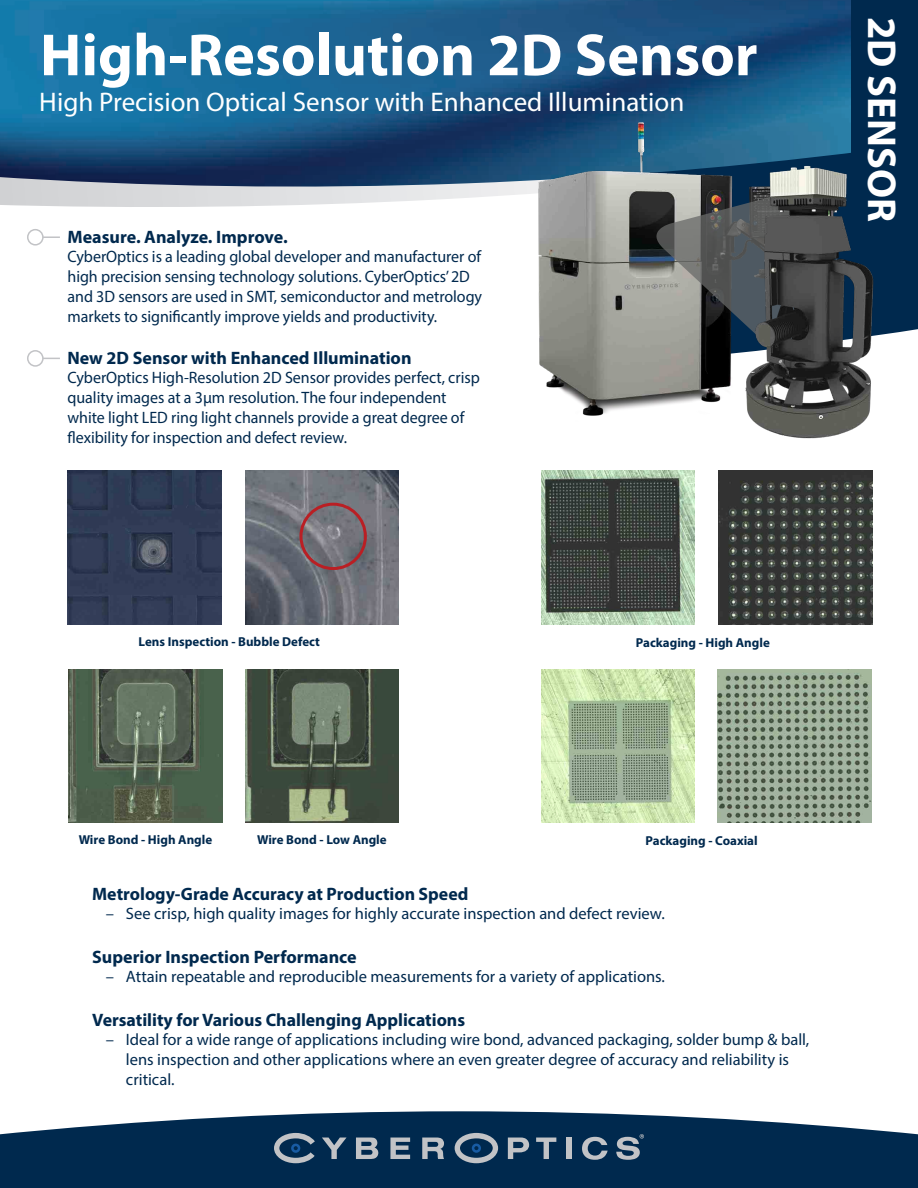
<style>
.page{position:relative;width:918px;height:1188px;background:#fff}
.page>*{position:absolute;margin:0;border:0;box-sizing:border-box;transform-origin:0 0}
.t1{font:700 60px "Myriad Pro";color:#fff}
.t2{font:700 40.5px "Myriad Pro";color:#fff}
.t3{font:27px "Myriad Pro";color:#fff}
.t4{font:700 18px "Myriad Pro";color:#00294e}
.t5{font:16.5px/19.8px "Myriad Pro";color:#00294e}
.t6{font:700 12.9px "Myriad Pro";color:#00294e}
</style>
<div class="page">
<svg style="left:0;top:189px;width:533px;height:18px"></svg>
<div style="left:904px;top:189px;width:14px;height:143px;background:#00294e"></div>
<img style="left:0;top:0;width:918px;height:189px">
<svg style="left:0;top:1111px;width:918px;height:77px;background:#1d4162"></svg>
<div style="left:851px;top:0;width:67px;height:168px;background:#00294e"></div>
<svg style="left:322px;top:1138px;width:25px;height:21px"></svg>
<svg style="left:356px;top:1138px;width:22px;height:21px"></svg>
<svg style="left:390px;top:1138px;width:20px;height:21px"></svg>
<svg style="left:422px;top:1138px;width:22px;height:21px"></svg>
<svg style="left:508px;top:1138px;width:21px;height:21px"></svg>
<svg style="left:536px;top:1138px;width:20px;height:21px"></svg>
<div style="left:566px;top:1138px;width:6px;height:21px;background:#c2c3c6"></div>
<svg style="left:582px;top:1137px;width:26px;height:23px"></svg>
<svg style="left:455px;top:1133px;width:43px;height:30px"></svg>
<svg style="left:616px;top:1134px;width:28px;height:26px"></svg>
<svg style="left:274px;top:1133px;width:41px;height:30px"></svg>
<div style="left:27px;top:350px;width:17px;height:17px;border:2px solid #c2c3c6;border-radius:50%"></div>
<svg style="left:43px;top:358px;width:17px;height:1px"></svg>
<div style="left:27px;top:229px;width:17px;height:17px;border:2px solid #c2c3c6;border-radius:50%"></div>
<svg style="left:43px;top:236px;width:17px;height:2px"></svg>
<img style="left:533px;top:117px;width:317px;height:299px">
<svg style="left:644px;top:180px;width:82px;height:177px;background:#70706d"></svg>
<img style="left:726px;top:154px;width:178px;height:285px">
<img style="left:245px;top:669px;width:154px;height:154px">
<img style="left:69px;top:669px;width:153px;height:154px">
<img style="left:67px;top:471px;width:154px;height:153px">
<img style="left:245px;top:471px;width:154px;height:153px">
<div style="left:299px;top:503px;width:68px;height:67px;border:3px solid #ba1f24;border-radius:50%"></div>
<img style="left:541px;top:471px;width:154px;height:153px">
<img style="left:719px;top:471px;width:153px;height:153px">
<img style="left:541px;top:669px;width:154px;height:154px">
<img style="left:717px;top:669px;width:154px;height:154px">
<h1 class="t1" style="left:40px;top:16px;width:719px">High-Resolution 2D Sensor</h1>
<h3 class="t3" style="left:39px;top:86px;width:647px">High Precision Optical Sensor with Enhanced Illumination</h3>
<p class="t4" style="left:68px;top:225px;width:222px">Measure. Analyze. Improve.</p>
<p class="t5" style="left:68px;top:247px;width:416px">CyberOptics is a leading global developer and manufacturer of high precision sensing technology solutions. CyberOptics’ 2D and 3D sensors are used in SMT, semiconductor and metrology markets to significantly improve yields and productivity.</p>
<p class="t4" style="left:68px;top:346px;width:346px">New 2D Sensor with Enhanced Illumination</p>
<p class="t5" style="left:68px;top:368px;width:414px">CyberOptics High-Resolution 2D Sensor provides perfect, crisp quality images at a 3µm resolution. The four independent white light LED ring light channels provide a great degree of flexibility for inspection and defect review.</p>
<h2 class="t2" style="left:908px;top:16px;width:207px;rotate:90deg">2D SENSOR</h2>
<p class="t6" style="left:139px;top:633px;width:183px">Lens Inspection - Bubble Defect</p>
<p class="t6" style="left:636px;top:634px;width:136px">Packaging - High Angle</p>
<p class="t6" style="left:79px;top:831px;width:135px">Wire Bond - High Angle</p>
<p class="t6" style="left:257px;top:831px;width:131px">Wire Bond - Low Angle</p>
<p class="t6" style="left:646px;top:833px;width:114px">Packaging - Coaxial</p>
<p class="t4" style="left:92px;top:882px;width:378px">Metrology-Grade Accuracy at Production Speed</p>
<p class="t5" style="left:106px;top:904px;width:561px">– See crisp, high quality images for highly accurate inspection and defect review.</p>
<p class="t4" style="left:92px;top:945px;width:266px">Superior Inspection Performance</p>
<p class="t5" style="left:106px;top:967px;width:561px">– Attain repeatable and reproducible measurements for a variety of applications.</p>
<p class="t4" style="left:92px;top:1008px;width:374px">Versatility for Various Challenging Applications</p>
<p class="t5" style="left:126px;top:1030px;width:685px;text-indent:-20px">– Ideal for a wide range of applications including wire bond, advanced packaging, solder bump &amp; ball, lens inspection and other applications where an even greater degree of accuracy and reliability is critical.</p>
</div>
